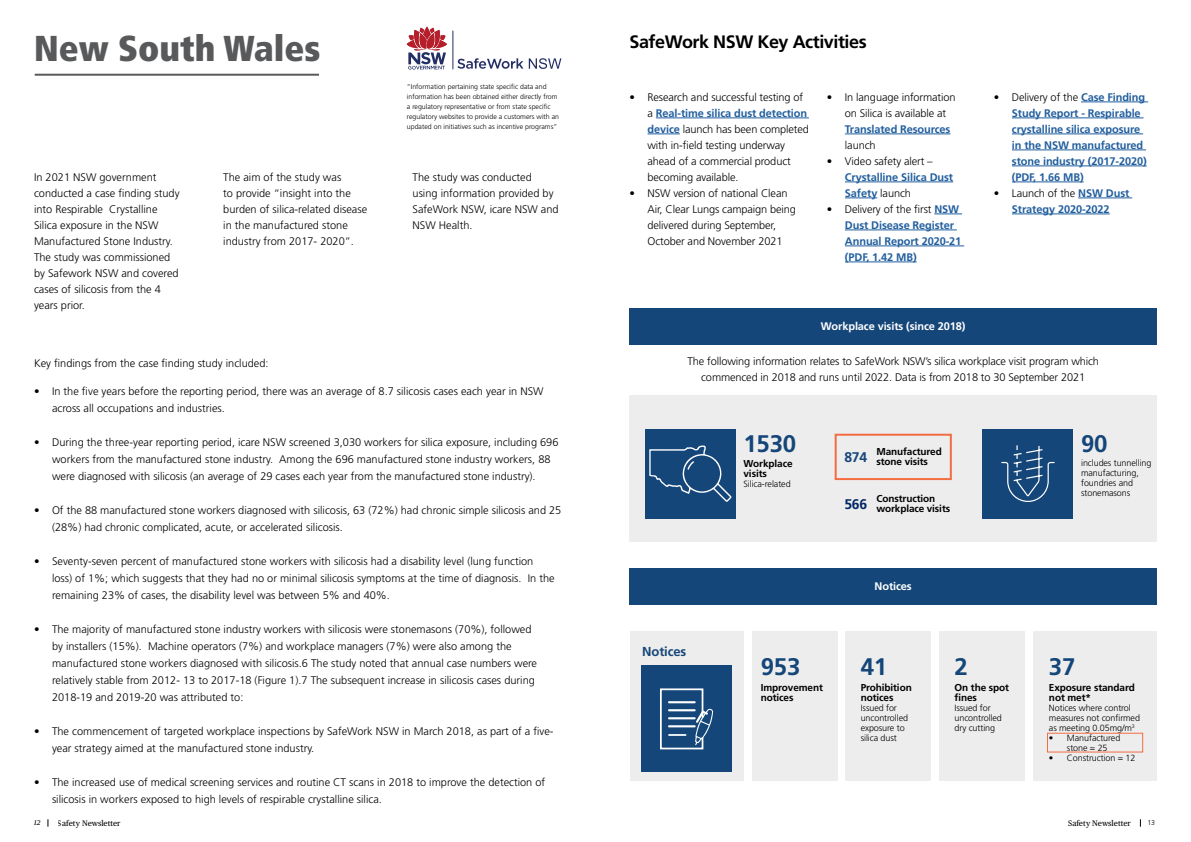
<style>
.page{position:relative;width:1191px;height:842px;background:#fff}
.page>*{position:absolute;margin:0;border:0;box-sizing:border-box;transform-origin:0 0}
.t1{font:900 condensed 36px "Frutiger LT Std";color:#58595b}
.t2{font:700 24px "Frutiger LT Std";letter-spacing:-.01em;color:#154679}
.t3{font:700 18px "Frutiger LT Std";letter-spacing:-.025em;color:#000}
.t4{font:700 14px "Frutiger LT Std";color:#154679}
.t5{font:700 14px "Frutiger LT Std";color:#002664}
.t6{font:700 13px "Frutiger LT Std";letter-spacing:-.01em;color:#154679}
.t7{font:300 11px/16px "Frutiger LT Std";color:#000}
.t8{font:700 11px/16px "Frutiger LT Std";letter-spacing:-.01em;color:#215e9e}
.t9{font:700 11px "Frutiger LT Std";letter-spacing:-.01em;color:#fff}
.t10{font:700 10px/10px "Frutiger LT Std";letter-spacing:-.01em;color:#000}
.t11{font:300 9px/10px "Frutiger LT Std";letter-spacing:-.01em;color:#000}
.t12{font:8px "Publico Text";color:#000}
.t13{font:300 7px/10px "Frutiger LT Std";color:#000}
.t14{font:italic 7px "Publico Text";color:#000}
.s1{font-weight:700;color:#215e9e}
.s2{font-weight:300;color:#000}
</style>
<div class="page">
<div style="left:629px;top:395px;width:528px;height:146px;background:#ededed"></div>
<div style="left:629px;top:631px;width:114px;height:149px;background:#ededed"></div>
<div style="left:1033px;top:631px;width:124px;height:149px;background:#ededed"></div>
<div style="left:645px;top:429px;width:90px;height:89px;background:#154679"></div>
<svg style="left:649px;top:445px;width:83px;height:57px"></svg>
<div style="left:982px;top:429px;width:91px;height:89px;background:#154679"></div>
<hr style="left:656px;top:118px;width:153px;height:1px;background:#215e9e">
<hr style="left:647px;top:134px;width:33px;height:1px;background:#215e9e">
<hr style="left:845px;top:134px;width:105px;height:1px;background:#215e9e">
<hr style="left:845px;top:182px;width:108px;height:1px;background:#215e9e">
<hr style="left:845px;top:198px;width:32px;height:1px;background:#215e9e">
<svg style="left:934px;top:214px;width:28px;height:1px"></svg>
<hr style="left:845px;top:230px;width:112px;height:1px;background:#215e9e">
<hr style="left:845px;top:246px;width:119px;height:1px;background:#215e9e">
<hr style="left:845px;top:262px;width:71px;height:1px;background:#215e9e">
<hr style="left:1081px;top:102px;width:67px;height:1px;background:#215e9e">
<hr style="left:1012px;top:118px;width:131px;height:1px;background:#215e9e">
<hr style="left:1012px;top:134px;width:131px;height:1px;background:#215e9e">
<hr style="left:1012px;top:150px;width:134px;height:1px;background:#215e9e">
<hr style="left:1012px;top:166px;width:134px;height:1px;background:#215e9e">
<hr style="left:1012px;top:182px;width:71px;height:1px;background:#215e9e">
<hr style="left:1078px;top:198px;width:54px;height:1px;background:#215e9e">
<hr style="left:1012px;top:214px;width:97px;height:1px;background:#215e9e">
<div style="left:629px;top:308px;width:528px;height:36px;background:#154679"></div>
<div style="left:629px;top:568px;width:528px;height:37px;background:#154679"></div>
<div style="left:751px;top:631px;width:86px;height:149px;background:#ededed"></div>
<div style="left:845px;top:631px;width:86px;height:149px;background:#ededed"></div>
<div style="left:939px;top:631px;width:86px;height:149px;background:#ededed"></div>
<div style="left:834px;top:434px;width:117px;height:46px;border:2px solid #f36c42"></div>
<svg style="left:1001px;top:445px;width:54px;height:57px"></svg>
<div style="left:641px;top:666px;width:91px;height:106px;background:#154679"></div>
<svg style="left:660px;top:688px;width:53px;height:62px"></svg>
<hr style="left:35px;top:74px;width:284px;height:2px;background:#58595b">
<div style="left:1047px;top:733px;width:96px;height:19px;border:1px solid #f36c42"></div>
<hr style="left:453px;top:31px;width:1px;height:38px;background:#242f65">
<svg style="left:407px;top:27px;width:40px;height:43px"></svg>
<svg style="left:457px;top:58px;width:66px;height:11px"></svg>
<svg style="left:529px;top:58px;width:32px;height:11px"></svg>
<p class="t1" style="left:34px;top:26px;width:288px">New South Wales</p>
<p class="t13" style="left:407px;top:82px;width:154px">“Information pertaining state specific data and information has been obtained either directly from a regulatory representative or from state specific regulatory websites to provide a customers with an updated on initiatives such as incentive programs”</p>
<p class="t7" style="left:34px;top:169px;width:147px">In 2021 NSW government conducted a case finding study into Respirable Crystalline<br>Silica exposure in the NSW<br>Manufactured Stone Industry.<br>The study was commissioned by Safework NSW and covered cases of silicosis from the 4 years prior.</p>
<p class="t7" style="left:223px;top:169px;width:145px">The aim of the study was<br>to provide “insight into the burden of silica-related disease in the manufactured stone industry from 2017- 2020”.</p>
<p class="t7" style="left:412px;top:169px;width:148px">The study was conducted using information provided by<br>SafeWork NSW, icare NSW and<br>NSW Health.</p>
<p class="t7" style="left:34px;top:355px;width:236px">Key findings from the case finding study included:</p>
<p class="t7" style="left:52px;top:383px;width:493px;line-height:17px;text-indent:-18px">• In the five years before the reporting period, there was an average of 8.7 silicosis cases each year in NSW across all occupations and industries.</p>
<p class="t7" style="left:52px;top:434px;width:508px;line-height:17px;text-indent:-18px">• During the three-year reporting period, icare NSW screened 3,030 workers for silica exposure, including 696 workers from the manufactured stone industry. Among the 696 manufactured stone industry workers, 88 were diagnosed with silicosis (an average of 29 cases each year from the manufactured stone industry).</p>
<p class="t7" style="left:52px;top:502px;width:511px;line-height:17px;text-indent:-18px">• Of the 88 manufactured stone workers diagnosed with silicosis, 63 (72%) had chronic simple silicosis and 25 (28%) had chronic complicated, acute, or accelerated silicosis.</p>
<p class="t7" style="left:52px;top:553px;width:504px;line-height:17px;text-indent:-18px">• Seventy-seven percent of manufactured stone workers with silicosis had a disability level (lung function loss) of 1%; which suggests that they had no or minimal silicosis symptoms at the time of diagnosis. In the remaining 23% of cases, the disability level was between 5% and 40%.</p>
<p class="t7" style="left:52px;top:621px;width:486px;line-height:17px;text-indent:-18px">• The majority of manufactured stone industry workers with silicosis were stonemasons (70%), followed by installers (15%). Machine operators (7%) and workplace managers (7%) were also among the manufactured stone workers diagnosed with silicosis.6 The study noted that annual case numbers were relatively stable from 2012- 13 to 2017-18 (Figure 1).7 The subsequent increase in silicosis cases during 2018-19 and 2019-20 was attributed to:</p>
<p class="t7" style="left:52px;top:723px;width:503px;line-height:17px;text-indent:-18px">• The commencement of targeted workplace inspections by SafeWork NSW in March 2018, as part of a five&shy;year strategy aimed at the manufactured stone industry.</p>
<p class="t7" style="left:52px;top:774px;width:495px;line-height:17px;text-indent:-18px">• The increased use of medical screening services and routine CT scans in 2018 to improve the detection of silicosis in workers exposed to high levels of respirable crystalline silica.</p>
<p class="t3" style="left:629px;top:31px;width:239px">SafeWork NSW Key Activities</p>
<p class="t7" style="left:647px;top:89px;width:163px;text-indent:-18px">• Research and successful testing of a <span class="s1">Real-time silica dust detection device</span> launch has been completed with in-field testing underway ahead of a commercial product becoming available.</p>
<p class="t7" style="left:647px;top:185px;width:150px;text-indent:-18px">• NSW version of national Clean<br>Air, Clear Lungs campaign being delivered during September,<br>October and November 2021</p>
<p class="t7" style="left:845px;top:89px;width:112px;text-indent:-18px">• In language information on Silica is available at<br><span class="s1">Translated Resources </span>launch</p>
<p class="t8" style="left:845px;top:153px;width:110px;text-indent:-18px"><span class="s2">• Video safety alert –<br></span>Crystalline Silica Dust<br>Safety <span class="s2">launch</span></p>
<p class="t8" style="left:845px;top:201px;width:118px;text-indent:-18px"><span class="s2">• Delivery of the first</span> NSW<br>Dust Disease Register<br>Annual Report 2020-21 (PDF, 1.42 MB)</p>
<p class="t9" style="left:821px;top:319px;width:146px">Workplace visits (since 2018)</p>
<p class="t8" style="left:1012px;top:89px;width:136px;text-indent:-18px"><span class="s2">• Delivery of the</span> Case Finding<br>Study Report - Respirable crystalline silica exposure in the NSW manufactured stone industry (2017-2020) (PDF, 1.66 MB)</p>
<p class="t8" style="left:994px;top:185px;width:137px;text-align:center"><span class="s2">• Launch of the</span> NSW Dust<br>Strategy 2020-2022</p>
<p class="t7" style="left:687px;top:353px;width:413px;text-align:center">The following information relates to SafeWork NSW’s silica workplace visit program which commenced in 2018 and runs until 2022. Data is from 2018 to 30 September 2021</p>
<p class="t6" style="left:642px;top:644px;width:46px">Notices</p>
<p class="t2" style="left:743px;top:429px;width:54px">1530</p>
<p class="t10" style="left:743px;top:458px;width:51px">Workplace visits</p>
<p class="t11" style="left:743px;top:479px;width:49px">Silica-related</p>
<p class="t10" style="left:876px;top:447px;width:67px">Manufactured</p>
<p class="t4" style="left:844px;top:449px;width:25px">874</p>
<p class="t10" style="left:876px;top:457px;width:53px">stone visits</p>
<p class="t10" style="left:876px;top:494px;width:60px">Construction</p>
<p class="t5" style="left:844px;top:496px;width:25px">566</p>
<p class="t10" style="left:876px;top:504px;width:75px">workplace visits</p>
<p class="t2" style="left:1081px;top:429px;width:28px">90</p>
<p class="t11" style="left:1081px;top:458px;width:72px">includes tunnelling manufacturing, foundries and stonemasons</p>
<p class="t9" style="left:874px;top:579px;width:39px">Notices</p>
<p class="t2" style="left:761px;top:653px;width:41px">953</p>
<p class="t2" style="left:860px;top:653px;width:28px">41</p>
<p class="t2" style="left:954px;top:653px;width:15px">2</p>
<p class="t2" style="left:1049px;top:653px;width:28px">37</p>
<p class="t10" style="left:761px;top:682px;width:64px">Improvement notices</p>
<p class="t10" style="left:860px;top:682px;width:53px">Prohibition notices</p>
<p class="t11" style="left:860px;top:702px;width:49px">Issued for uncontrolled exposure to silica dust</p>
<p class="t10" style="left:954px;top:682px;width:56px">On the spot fines</p>
<p class="t11" style="left:954px;top:702px;width:49px">Issued for uncontrolled dry cutting</p>
<p class="t10" style="left:1049px;top:682px;width:87px">Exposure standard not met*</p>
<p class="t11" style="left:1049px;top:702px;width:93px">Notices where control measures not confirmed as meeting 0.05mg/m<sup>3</sup></p>
<p class="t11" style="left:1049px;top:732px;width:73px;text-align:center">• Manufactured stone = 25</p>
<p class="t11" style="left:1049px;top:752px;width:88px">• Construction = 12</p>
<p class="t14" style="left:34px;top:817px;width:8px">12</p>
<p class="t12" style="left:58px;top:817px;width:64px">Safety Newsletter</p>
<p class="t12" style="left:1068px;top:817px;width:64px">Safety Newsletter</p>
<p class="t13" style="left:1147px;top:817px;width:9px">13</p>
</div>
